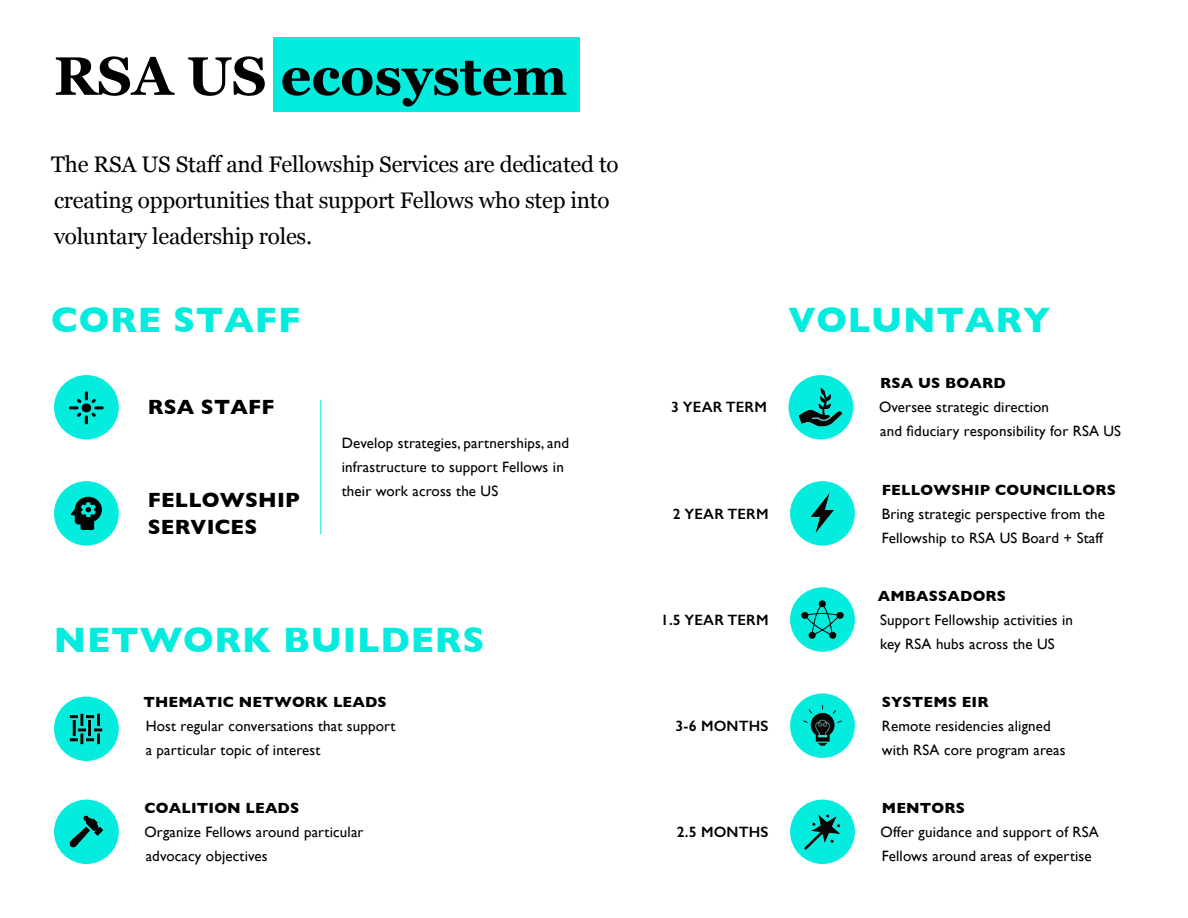
<style>
.page{position:relative;width:1188px;height:918px;background:#fff}
.page>*{position:absolute;margin:0;border:0;box-sizing:border-box;transform-origin:0 0}
.t1{font:700 54px "Georgia";color:#000}
.t2{font:700 36px "Gill Sans";letter-spacing:.02em;color:#03ecdd}
.t3{font:22.5px/36px "Georgia";letter-spacing:-.01em;color:#000}
.t4{font:700 21px/27px "Gill Sans";letter-spacing:.01em;color:#000}
.t5{font:15px/24px "Gill Sans";letter-spacing:.01em;color:#000}
.t6{font:700 15px "Gill Sans";letter-spacing:.01em;color:#000}
.t7{font:600 15px "Gill Sans";letter-spacing:.01em;color:#000}
</style>
<div class="page">
<div style="left:273px;top:37px;width:307px;height:75px;background:#03ecdd"></div>
<div style="left:790px;top:481px;width:65px;height:65px;background:#03ecdd;border-radius:50%"></div>
<img style="left:810px;top:493px;width:25px;height:40px">
<div style="left:790px;top:587px;width:65px;height:65px;background:#03ecdd;border-radius:50%"></div>
<img style="left:802px;top:600px;width:41px;height:39px">
<div style="left:790px;top:800px;width:65px;height:64px;background:#03ecdd;border-radius:50%"></div>
<img style="left:805px;top:814px;width:35px;height:35px">
<div style="left:790px;top:693px;width:65px;height:65px;background:#03ecdd;border-radius:50%"></div>
<img style="left:803px;top:706px;width:39px;height:40px">
<div style="left:789px;top:375px;width:64px;height:64px;background:#03ecdd;border-radius:50%"></div>
<img style="left:799px;top:387px;width:44px;height:40px">
<div style="left:54px;top:481px;width:65px;height:65px;background:#03ecdd;border-radius:50%"></div>
<svg style="left:71px;top:497px;width:31px;height:33px"></svg>
<div style="left:54px;top:375px;width:65px;height:64px;background:#03ecdd;border-radius:50%"></div>
<svg style="left:69px;top:391px;width:35px;height:33px"></svg>
<hr style="left:320px;top:400px;width:1px;height:134px;background:#03ecdd">
<div style="left:54px;top:697px;width:65px;height:64px;background:#03ecdd;border-radius:50%"></div>
<img style="left:70px;top:713px;width:33px;height:31px">
<div style="left:54px;top:800px;width:65px;height:64px;background:#03ecdd;border-radius:50%"></div>
<img style="left:69px;top:815px;width:35px;height:33px">
<h1 class="t1" style="left:54px;top:54px;width:515px">RSA US ecosystem</h1>
<h3 class="t3" style="left:51px;top:148px;width:569px">The RSA US Staff and Fellowship Services are dedicated to creating opportunities that support Fellows who step into voluntary leadership roles.</h3>
<h2 class="t2" style="left:51px;top:308px;width:251px">CORE STAFF</h2>
<h2 class="t2" style="left:789px;top:308px;width:263px">VOLUNTARY</h2>
<h3 class="t4" style="left:148px;top:396px;width:128px">RSA STAFF</h3>
<h3 class="t4" style="left:148px;top:489px;width:153px">FELLOWSHIP<br>SERVICES</h3>
<p class="t5" style="left:342px;top:433px;width:229px">Develop strategies, partnerships, and infrastructure to support Fellows in their work across the US</p>
<h2 class="t2" style="left:54px;top:627px;width:432px">NETWORK BUILDERS</h2>
<p class="t6" style="left:143px;top:696px;width:245px">THEMATIC NETWORK LEADS</p>
<p class="t5" style="left:146px;top:715px;width:251px">Host regular conversations that support a particular topic of interest</p>
<p class="t6" style="left:145px;top:803px;width:156px">COALITION LEADS</p>
<p class="t5" style="left:145px;top:821px;width:221px">Organize Fellows around particular advocacy objectives</p>
<p class="t7" style="left:671px;top:401px;width:97px">3 YEAR TERM</p>
<p class="t7" style="left:673px;top:508px;width:97px">2 YEAR TERM</p>
<p class="t7" style="left:661px;top:614px;width:109px">1.5 YEAR TERM</p>
<p class="t7" style="left:676px;top:720px;width:94px">3-6 MONTHS</p>
<p class="t7" style="left:677px;top:826px;width:93px">2.5 MONTHS</p>
<p class="t6" style="left:880px;top:378px;width:127px">RSA US BOARD</p>
<p class="t5" style="left:879px;top:397px;width:244px">Oversee strategic direction<br>and fiduciary responsibility for RSA US</p>
<p class="t6" style="left:882px;top:484px;width:236px">FELLOWSHIP COUNCILLORS</p>
<p class="t5" style="left:882px;top:503px;width:225px">Bring strategic perspective from the<br>Fellowship to RSA US Board + Staff</p>
<p class="t6" style="left:878px;top:590px;width:130px">AMBASSADORS</p>
<p class="t5" style="left:880px;top:609px;width:194px">Support Fellowship activities in key RSA hubs across the US</p>
<p class="t6" style="left:882px;top:696px;width:108px">SYSTEMS EIR</p>
<p class="t5" style="left:882px;top:715px;width:185px">Remote residencies aligned with RSA core program areas</p>
<p class="t6" style="left:882px;top:803px;width:85px">MENTORS</p>
<p class="t5" style="left:881px;top:821px;width:220px">Offer guidance and support of RSA<br>Fellows around areas of expertise</p>
</div>
